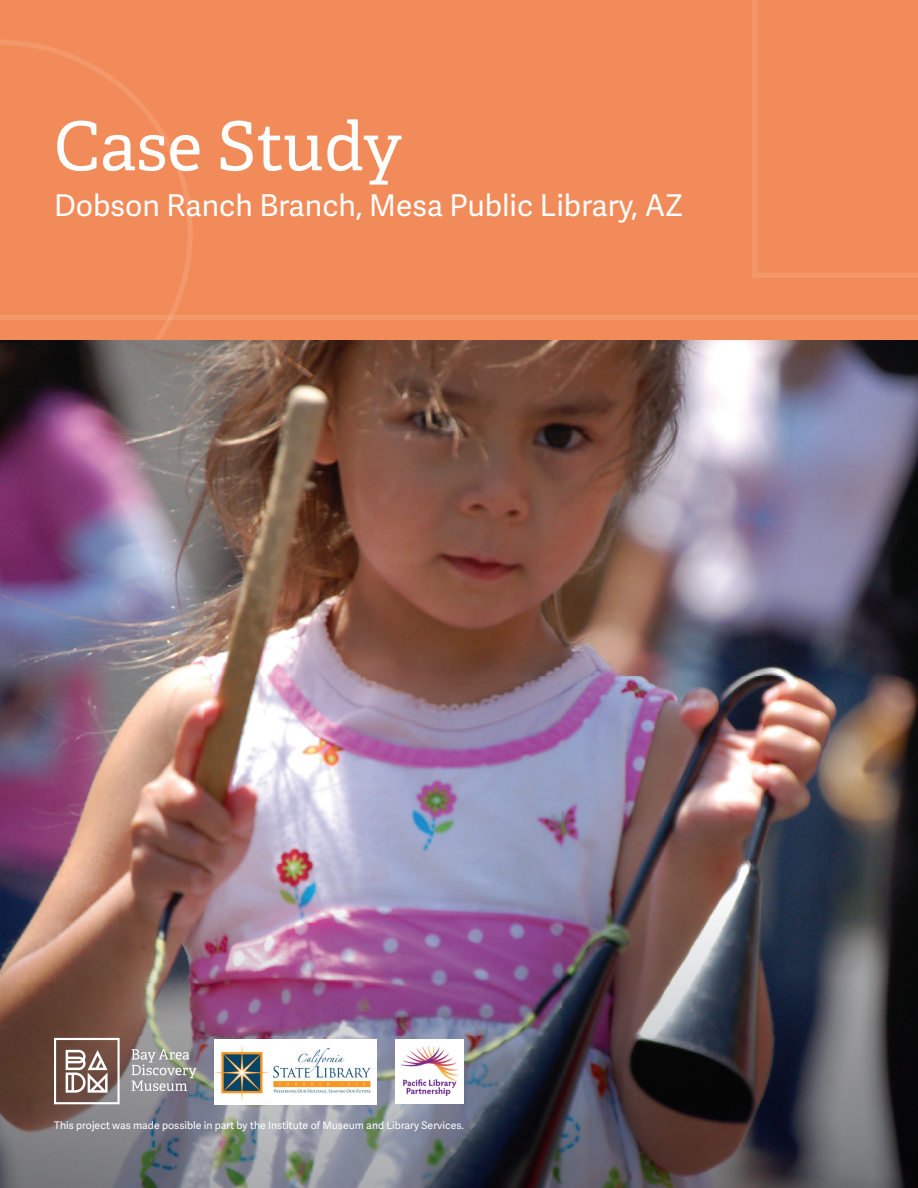
<style>
.page{position:relative;width:918px;height:1188px;background:#fff}
.page>*{position:absolute;margin:0;border:0;box-sizing:border-box;transform-origin:0 0}
.t1{font:67.5px "Adelle";color:#fff}
.t2{font:30px "Adelle Sans";color:#fff}
.t3{font:10.5px "Adelle Sans";color:#fff}
</style>
<div class="page">
<img style="left:204px;top:339px;width:714px;height:696px">
<img style="left:0;top:1035px;width:918px;height:153px">
<img style="left:0;top:339px;width:204px;height:696px">
<div style="left:0;top:0;width:918px;height:339px;background:#f28b5a"></div>
<svg style="left:0;top:40px;width:193px;height:299px"></svg>
<div style="left:0;top:315px;width:918px;height:5px;background:#f4986a"></div>
<svg style="left:752px;top:0;width:166px;height:278px"></svg>
<img style="left:215px;top:1040px;width:162px;height:64px">
<div style="left:395px;top:1040px;width:69px;height:64px;background:#fff"></div>
<img style="left:401px;top:1046px;width:57px;height:50px">
<svg style="left:132px;top:1049px;width:65px;height:42px;background:#a4a4a4"></svg>
<svg style="left:54px;top:1038px;width:66px;height:66px"></svg>
<h1 class="t1" style="left:54px;top:105px;width:350px">Case Study</h1>
<h2 class="t2" style="left:54px;top:188px;width:631px">Dobson Ranch Branch, Mesa Public Library, AZ</h2>
<p class="t3" style="left:54px;top:1120px;width:411px">This project was made possible in part by the Institute of Museum and Library Services.</p>
</div>
